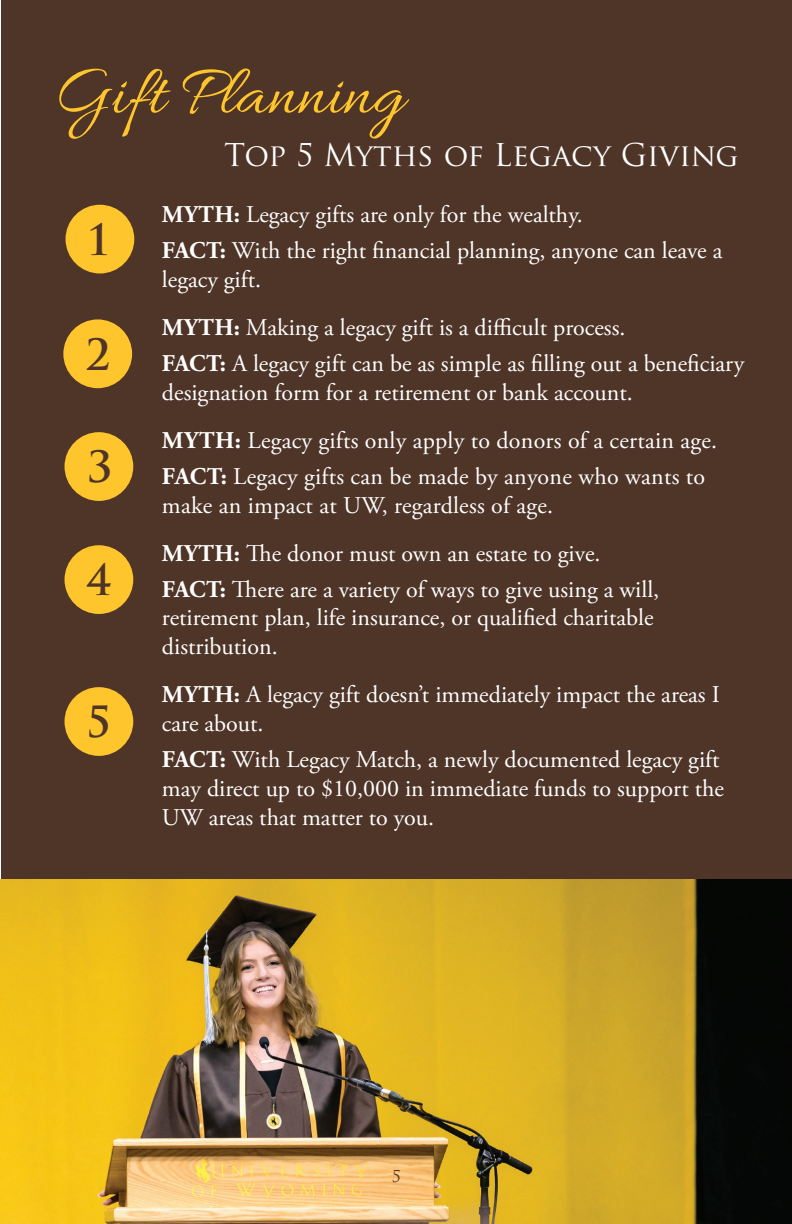
<style>
.page{position:relative;width:792px;height:1224px;background:#fff}
.page>*{position:absolute;margin:0;border:0;box-sizing:border-box;transform-origin:0 0}
.t1{font:72px "Allura";color:#fec52c}
.t2{font:700 42px "Trajan Pro";color:#4f3428}
.t3{font:30.6px "Trajan Pro";color:#fff}
.t4{font:24px/28.8px "Adobe Garamond Pro";color:#fff}
.t5{font:16px "Trajan Pro";color:#4f3428}
.s1{font-weight:700}
</style>
<div class="page">
<div style="left:1px;top:0;width:791px;height:1224px;background:#4f3428"></div>
<div style="left:66px;top:205px;width:68px;height:68px;background:#fec52c;border-radius:50%"></div>
<div style="left:63px;top:319px;width:69px;height:69px;background:#fec52c;border-radius:50%"></div>
<div style="left:65px;top:432px;width:68px;height:69px;background:#fec52c;border-radius:50%"></div>
<div style="left:65px;top:545px;width:68px;height:69px;background:#fec52c;border-radius:50%"></div>
<div style="left:65px;top:687px;width:68px;height:69px;background:#fec52c;border-radius:50%"></div>
<img style="left:0;top:880px;width:792px;height:344px">
<h1 class="t1" style="left:54px;top:54px;width:351px">Gift Planning</h1>
<p class="t3" style="left:224px;top:135px;width:516px">Top 5 Myths of Legacy Giving</p>
<h2 class="t2" style="left:86px;top:213px;width:27px">1</h2>
<h2 class="t2" style="left:85px;top:328px;width:27px">2</h2>
<h2 class="t2" style="left:87px;top:441px;width:27px">3</h2>
<h2 class="t2" style="left:86px;top:554px;width:27px">4</h2>
<h2 class="t2" style="left:86px;top:696px;width:27px">5</h2>
<p class="t4" style="left:162px;top:197px;width:562px;line-height:36px"><span class="s1">MYTH:</span> Legacy gifts are only for the wealthy.<br><span class="s1">FACT:</span> With the right financial planning, anyone can leave a</p>
<p class="t4" style="left:162px;top:256px;width:465px;line-height:48px">legacy gift.<br><span class="s1">MYTH:</span> Making a legacy gift is a difficult process.</p>
<p class="t4" style="left:162px;top:350px;width:584px"><span class="s1">FACT:</span> A legacy gift can be as simple as filling out a beneficiary designation form for a retirement or bank account.</p>
<p class="t4" style="left:162px;top:423px;width:557px;line-height:36px"><span class="s1">MYTH:</span> Legacy gifts only apply to donors of a certain age.<br><span class="s1">FACT:</span> Legacy gifts can be made by anyone who wants to</p>
<p class="t4" style="left:162px;top:482px;width:440px;line-height:48px">make an impact at UW, regardless of age.<br><span class="s1">MYTH:</span> The donor must own an estate to give.</p>
<p class="t4" style="left:162px;top:575px;width:499px"><span class="s1">FACT:</span> There are a variety of ways to give using a will, retirement plan, life insurance, or qualified charitable distribution.</p>
<p class="t4" style="left:162px;top:681px;width:559px"><span class="s1">MYTH:</span> A legacy gift doesn’t immediately impact the areas I care about.</p>
<p class="t4" style="left:162px;top:746px;width:563px"><span class="s1">FACT:</span> With Legacy Match, a newly documented legacy gift may direct up to $10,000 in immediate funds to support the<br>UW areas that matter to you.</p>
<p class="t5" style="left:392px;top:1166px;width:11px">5</p>
</div>
